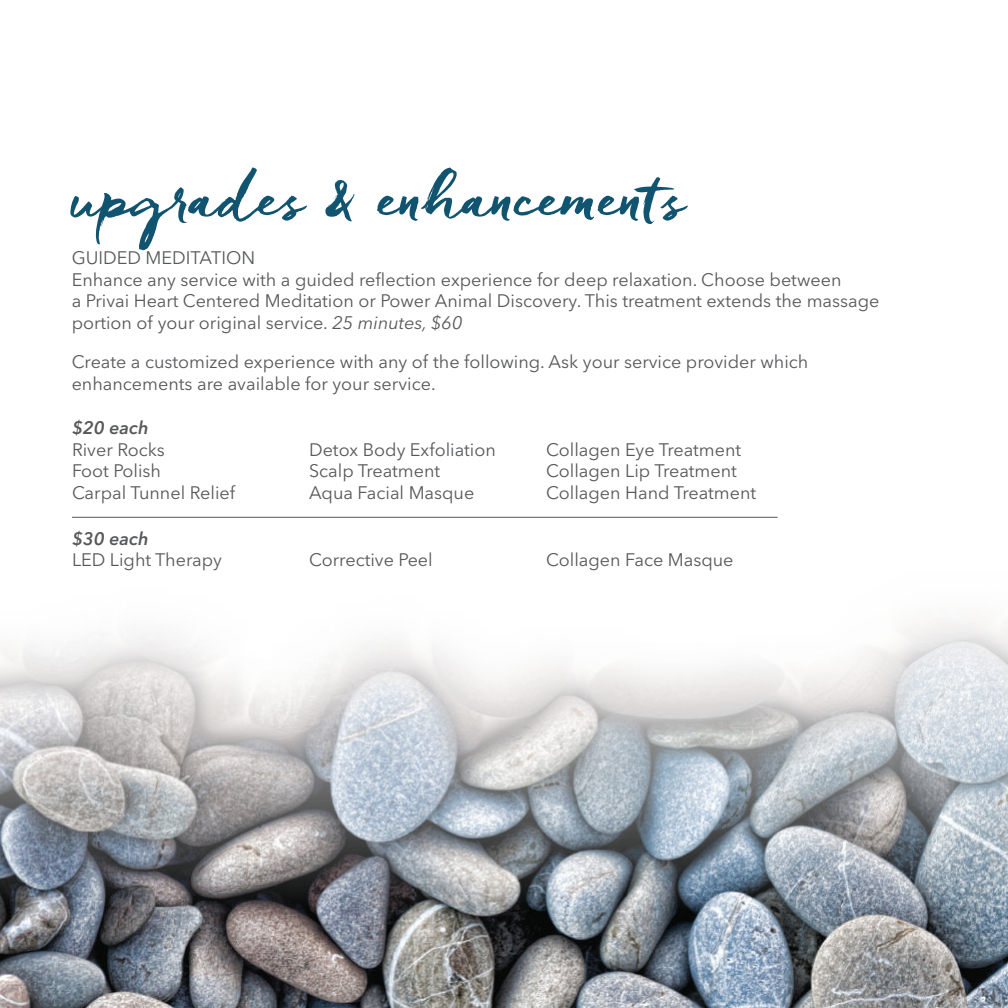
<style>
.page{position:relative;width:1008px;height:1008px;background:#fff}
.page>*{position:absolute;margin:0;border:0;box-sizing:border-box;transform-origin:0 0}
.t1{font:62px "Freeland";color:#115470}
.t2{font:18px/21.6px "Avenir Next LT Pro";color:#57585a}
.t3{font:italic 600 18px "Avenir Next LT Pro";color:#57585a}
.s1{font-style:italic}
</style>
<div class="page">
<img style="left:0;top:907px;width:1008px;height:101px">
<svg style="left:0;top:620px;width:1008px;height:287px"></svg>
<hr style="left:72px;top:517px;width:706px;height:1px;background:#57585a">
<h1 class="t1" style="left:72px;top:158px;width:616px">upgrades &amp; enhancements</h1>
<p class="t2" style="left:72px;top:247px;width:809px">GUIDED MEDITATION<br>Enhance any service with a guided reflection experience for deep relaxation. Choose between<br>a Privai Heart Centered Meditation or Power Animal Discovery. This treatment extends the massage portion of your original service. <span class="s1">25 minutes, $60</span></p>
<p class="t2" style="left:72px;top:351px;width:738px">Create a customized experience with any of the following. Ask your service provider which enhancements are available for your service.</p>
<p class="t3" style="left:72px;top:417px;width:78px">$20 each</p>
<p class="t2" style="left:72px;top:439px;width:165px">River Rocks<br>Foot Polish<br>Carpal Tunnel Relief</p>
<p class="t2" style="left:309px;top:439px;width:188px">Detox Body Exfoliation<br>Scalp Treatment<br>Aqua Facial Masque</p>
<p class="t2" style="left:546px;top:439px;width:212px">Collagen Eye Treatment<br>Collagen Lip Treatment<br>Collagen Hand Treatment</p>
<p class="t3" style="left:72px;top:528px;width:78px">$30 each</p>
<p class="t2" style="left:72px;top:549px;width:152px">LED Light Therapy</p>
<p class="t2" style="left:309px;top:549px;width:125px">Corrective Peel</p>
<p class="t2" style="left:546px;top:549px;width:189px">Collagen Face Masque</p>
</div>
